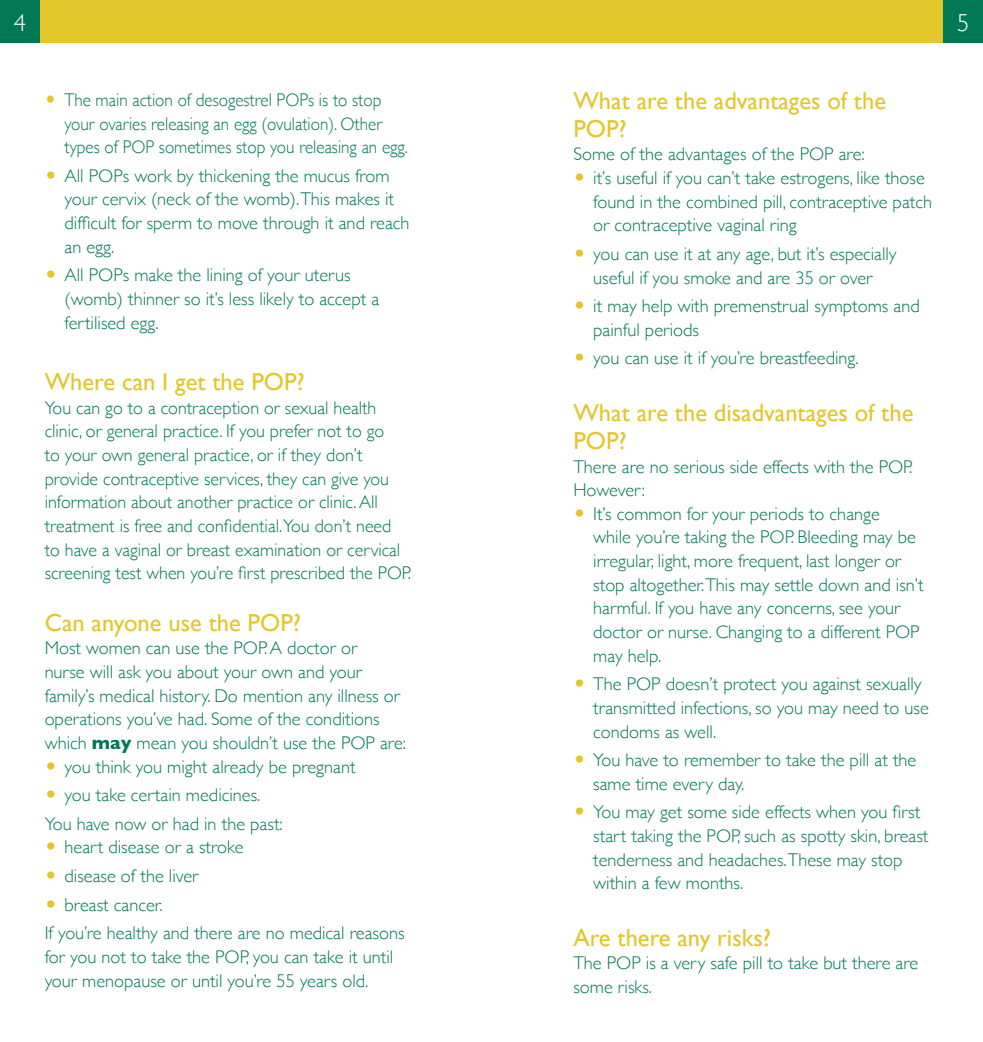
<style>
.page{position:relative;width:983px;height:1042px;background:#fff}
.page>*{position:absolute;margin:0;border:0;box-sizing:border-box;transform-origin:0 0}
.t1{font:24.5px/28px "Gill Sans";color:#e2c62a}
.t2{font:300 24.5px "Gill Sans";color:#fff}
.t3{font:300 18.38px/23.6px "Gill Sans";color:#007854}
.t4{font:300 18.38px/23.6px "Gill Sans";color:#007854;scale:.93 1}
.s1{font-family:"European Pi Three";font-weight:400;color:#e2c62a}
.s2{font-weight:700}
</style>
<div class="page">
<div style="left:0;top:0;width:40px;height:42px;background:#007854"></div>
<div style="left:40px;top:0;width:451px;height:42px;background:#e2c62a"></div>
<div style="left:943px;top:0;width:39px;height:42px;background:#007854"></div>
<div style="left:491px;top:0;width:452px;height:42px;background:#e2c62a"></div>
<h1 class="t2" style="left:14px;top:3px;width:14px">4</h1>
<h1 class="t2" style="left:956px;top:3px;width:14px">5</h1>
<p class="t4" style="left:64px;top:87px;width:370px;text-indent:-20px"><span class="s1">O</span> The main action of desogestrel POPs is to stop your ovaries releasing an egg (ovulation). Other types of POP sometimes stop you releasing an egg.</p>
<p class="t3" style="left:64px;top:163px;width:346px;text-indent:-20px"><span class="s1">O</span> All POPs work by thickening the mucus from your cervix (neck of the womb).This makes it difficult for sperm to move through it and reach an egg.</p>
<p class="t3" style="left:64px;top:263px;width:316px;text-indent:-20px"><span class="s1">O</span> All POPs make the lining of your uterus (womb) thinner so it’s less likely to accept a fertilised egg.</p>
<h1 class="t1" style="left:45px;top:368px;width:261px">Where can I get the POP?</h1>
<p class="t3" style="left:45px;top:395px;width:368px">You can go to a contraception or sexual health clinic, or general practice. If you prefer not to go<br>to your own general practice, or if they don’t provide contraceptive services, they can give you information about another practice or clinic. All treatment is free and confidential.You don’t need to have a vaginal or breast examination or cervical screening test when you’re first prescribed the POP.</p>
<h1 class="t1" style="left:45px;top:608px;width:258px">Can anyone use the POP?</h1>
<p class="t3" style="left:45px;top:636px;width:363px">Most women can use the POP. A doctor or<br>nurse will ask you about your own and your family’s medical history. Do mention any illness or operations you’ve had. Some of the conditions which <span class="s2">may</span> mean you shouldn’t use the POP are:<br><span class="s1">O</span> you think you might already be pregnant</p>
<p class="t3" style="left:45px;top:780px;width:239px;line-height:28.5px"><span class="s1">O</span> you take certain medicines.<br>You have now or had in the past:</p>
<p class="t3" style="left:45px;top:832px;width:361px;line-height:28.5px"><span class="s1">O</span> heart disease or a stroke<br><span class="s1">O</span> disease of the liver<br><span class="s1">O</span> breast cancer.<br>If you’re healthy and there are no medical reasons</p>
<p class="t3" style="left:45px;top:944px;width:350px">for you not to take the POP, you can take it until your menopause or until you’re 55 years old.</p>
<h1 class="t1" style="left:573px;top:86px;width:314px">What are the advantages of the<br>POP?</h1>
<p class="t3" style="left:573px;top:142px;width:293px">Some of the advantages of the POP are:</p>
<p class="t3" style="left:573px;top:165px;width:353px"><span class="s1">O</span> it’s useful if you can’t take estrogens, like those</p>
<p class="t3" style="left:593px;top:189px;width:340px">found in the combined pill, contraceptive patch</p>
<p class="t3" style="left:593px;top:213px;width:205px">or contraceptive vaginal ring</p>
<p class="t3" style="left:573px;top:241px;width:324px;text-align:center"><span class="s1">O</span> you can use it at any age, but it’s especially useful if you smoke and are 35 or over</p>
<p class="t3" style="left:593px;top:293px;width:328px;text-indent:-20px"><span class="s1">O</span> it may help with premenstrual symptoms and painful periods</p>
<p class="t3" style="left:573px;top:346px;width:286px"><span class="s1">O</span> you can use it if you’re breastfeeding.</p>
<h1 class="t1" style="left:573px;top:398px;width:341px">What are the disadvantages of the<br>POP?</h1>
<p class="t3" style="left:573px;top:454px;width:340px">There are no serious side effects with the POP.<br>However:<br><span class="s1">O</span> It’s common for your periods to change</p>
<p class="t3" style="left:593px;top:525px;width:332px">while you’re taking the POP. Bleeding may be irregular, light, more frequent, last longer or stop altogether.This may settle down and isn’t harmful. If you have any concerns, see your doctor or nurse. Changing to a different POP may help.</p>
<p class="t3" style="left:593px;top:671px;width:337px;text-indent:-20px"><span class="s1">O</span> The POP doesn’t protect you against sexually transmitted infections, so you may need to use condoms as well.</p>
<p class="t3" style="left:593px;top:747px;width:324px;text-indent:-20px"><span class="s1">O</span> You have to remember to take the pill at the same time every day.</p>
<p class="t3" style="left:593px;top:799px;width:336px;text-indent:-20px"><span class="s1">O</span> You may get some side effects when you first start taking the POP, such as spotty skin, breast tenderness and headaches.These may stop within a few months.</p>
<h1 class="t1" style="left:573px;top:923px;width:199px">Are there any risks?</h1>
<p class="t3" style="left:573px;top:950px;width:346px">The POP is a very safe pill to take but there are some risks.</p>
</div>
